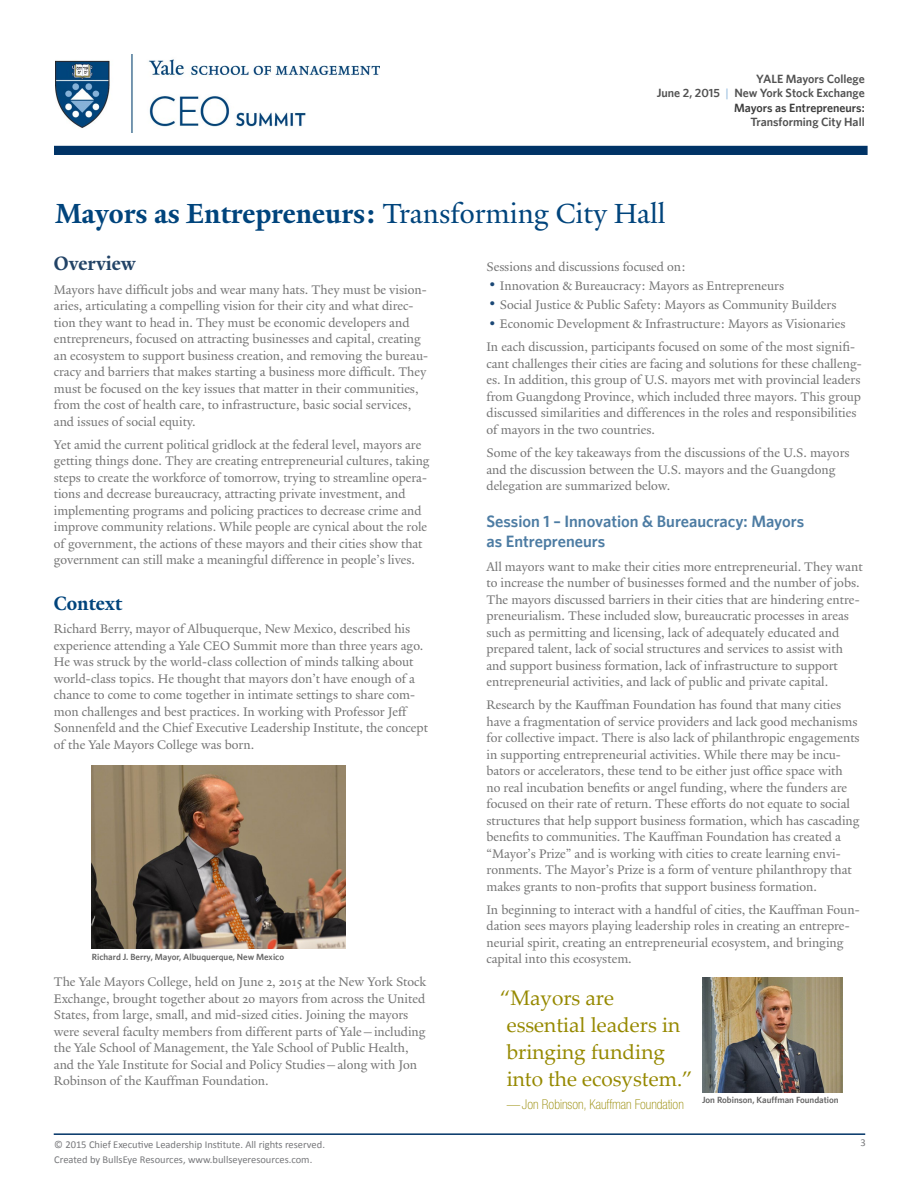
<style>
.page{position:relative;width:918px;height:1188px;background:#fff}
.page>*{position:absolute;margin:0;border:0;box-sizing:border-box;transform-origin:0 0}
.t1{font:700 30px "Yale Design";color:#00447c}
.t2{font:21px/27px "Palatino Linotype";color:#968900}
.t3{font:700 21px "Yale Admin";color:#224366}
.t4{font:700 21px "Yale Design";color:#00447c}
.t5{font:600 16.5px/19.8px "Whitney";color:#4d7ca3}
.t6{font:13.5px/16.5px "Yale Design";color:#757575}
.t7{font:100 condensed 13.5px "Helvetica Neue LT Std";color:#968900}
.t8{font:600 12px/14.4px "Whitney";color:#525252;text-align:right}
.t9{font:10.5px "Calibri";color:#77787b}
.t10{font:600 9px "Whitney";color:#666}
.s1{font-family:"Yale Design";font-weight:700;color:#87b2d8}
.s2{color:#3d3d3d}
.s3{font-weight:400}
.s4{font-size:22.5px;color:#1a4775}
</style>
<div class="page">
<hr style="left:54px;top:1133px;width:811px;height:2px;background:#036">
<div style="left:54px;top:146px;width:814px;height:9px;background:#036"></div>
<img style="left:56px;top:54px;width:324px;height:78px">
<img style="left:92px;top:766px;width:253px;height:182px">
<img style="left:702px;top:977px;width:140px;height:116px">
<p class="t8" style="left:657px;top:71px;width:209px">YALE Mayors College<br>June 2, 2015 <span class="s1">|</span> New York Stock Exchange<br><span class="s2">Mayors as Entrepreneurs:</span></p>
<p class="t8" style="left:751px;top:114px;width:116px">Transforming City Hall</p>
<h1 class="t1" style="left:55px;top:195px;width:612px">Mayors as Entrepreneurs: <span class="s3">Transforming City Hall</span></h1>
<p class="t6" style="left:486px;top:258px;width:201px">Sessions and discussions focused on:</p>
<p class="t6" style="left:486px;top:277px;width:299px"><span class="s4">•</span> Innovation &amp; Bureaucracy: Mayors as Entrepreneurs</p>
<p class="t6" style="left:486px;top:296px;width:352px"><span class="s4">•</span> Social Justice &amp; Public Safety: Mayors as Community Builders</p>
<p class="t6" style="left:486px;top:312px;width:370px;line-height:23.2px"><span class="s4">•</span> Economic Development &amp; Infrastructure: Mayors as Visionaries<br>In each discussion, participants focused on some of the most signifi-</p>
<p class="t6" style="left:486px;top:355px;width:377px">cant challenges their cities are facing and solutions for these challeng&shy;es. In addition, this group of U.S. mayors met with provincial leaders from Guangdong Province, which included three mayors. This group discussed similarities and differences in the roles and responsibilities of mayors in the two countries.</p>
<p class="t6" style="left:486px;top:445px;width:365px">Some of the key takeaways from the discussions of the U.S. mayors and the discussion between the U.S. mayors and the Guangdong delegation are summarized below.</p>
<p class="t5" style="left:486px;top:511px;width:319px">Session 1 – Innovation &amp; Bureaucracy: Mayors as Entrepreneurs</p>
<p class="t6" style="left:486px;top:558px;width:378px">All mayors want to make their cities more entrepreneurial. They want to increase the number of businesses formed and the number of jobs.<br>The mayors discussed barriers in their cities that are hindering entre&shy;preneurialism. These included slow, bureaucratic processes in areas such as permitting and licensing, lack of adequately educated and prepared talent, lack of social structures and services to assist with and support business formation, lack of infrastructure to support entrepreneurial activities, and lack of public and private capital.</p>
<p class="t6" style="left:486px;top:697px;width:375px">Research by the Kauffman Foundation has found that many cities have a fragmentation of service providers and lack good mechanisms for collective impact. There is also lack of philanthropic engagements in supporting entrepreneurial activities. While there may be incu&shy;bators or accelerators, these tend to be either just office space with no real incubation benefits or angel funding, where the funders are focused on their rate of return. These efforts do not equate to social structures that help support business formation, which has cascading benefits to communities. The Kauffman Foundation has created a “Mayor’s Prize” and is working with cities to create learning envi&shy;ronments. The Mayor’s Prize is a form of venture philanthropy that makes grants to non-profits that support business formation.</p>
<p class="t6" style="left:486px;top:901px;width:375px">In beginning to interact with a handful of cities, the Kauffman Foun&shy;dation sees mayors playing leadership roles in creating an entrepre&shy;neurial spirit, creating an entrepreneurial ecosystem, and bringing capital into this ecosystem.</p>
<h2 class="t2" style="left:507px;top:984px;width:188px;text-indent:-7px">“Mayors are essential leaders in bringing funding into the ecosystem.”</h2>
<p class="t7" style="left:507px;top:1097px;width:179px">—Jon Robinson, Kauffman Foundation</p>
<h2 class="t3" style="left:54px;top:251px;width:84px">Overview</h2>
<p class="t6" style="left:54px;top:281px;width:376px">Mayors have difficult jobs and wear many hats. They must be vision&shy;aries, articulating a compelling vision for their city and what direc&shy;tion they want to head in. They must be economic developers and entrepreneurs, focused on attracting businesses and capital, creating an ecosystem to support business creation, and removing the bureau&shy;cracy and barriers that makes starting a business more difficult. They must be focused on the key issues that matter in their communities, from the cost of health care, to infrastructure, basic social services, and issues of social equity.</p>
<p class="t6" style="left:54px;top:436px;width:377px">Yet amid the current political gridlock at the federal level, mayors are getting things done. They are creating entrepreneurial cultures, taking steps to create the workforce of tomorrow, trying to streamline opera&shy;tions and decrease bureaucracy, attracting private investment, and implementing programs and policing practices to decrease crime and improve community relations. While people are cynical about the role of government, the actions of these mayors and their cities show that government can still make a meaningful difference in people’s lives.</p>
<h2 class="t4" style="left:54px;top:591px;width:70px">Context</h2>
<p class="t6" style="left:54px;top:620px;width:376px">Richard Berry, mayor of Albuquerque, New Mexico, described his experience attending a Yale CEO Summit more than three years ago.<br>He was struck by the world-class collection of minds talking about world-class topics. He thought that mayors don’t have enough of a chance to come to come together in intimate settings to share com&shy;mon challenges and best practices. In working with Professor Jeff Sonnenfeld and the Chief Executive Leadership Institute, the concept of the Yale Mayors College was born.</p>
<p class="t10" style="left:92px;top:951px;width:194px">Richard J. Berry, Mayor, Albuquerque, New Mexico</p>
<p class="t6" style="left:54px;top:974px;width:374px">The Yale Mayors College, held on June 2, 2015 at the New York Stock Exchange, brought together about 20 mayors from across the United States, from large, small, and mid-sized cities. Joining the mayors were several faculty members from different parts of Yale—including the Yale School of Management, the Yale School of Public Health, and the Yale Institute for Social and Policy Studies—along with Jon Robinson of the Kauffman Foundation.</p>
<p class="t10" style="left:702px;top:1094px;width:138px">Jon Robinson, Kauffman Foundation</p>
<p class="t9" style="left:54px;top:1138px;width:272px">© 2015 Chief Executive Leadership Institute. All rights reserved.</p>
<p class="t9" style="left:860px;top:1136px;width:7px">3</p>
<p class="t9" style="left:54px;top:1153px;width:260px">Created by BullsEye Resources, www.bullseyeresources.com.</p>
</div>
